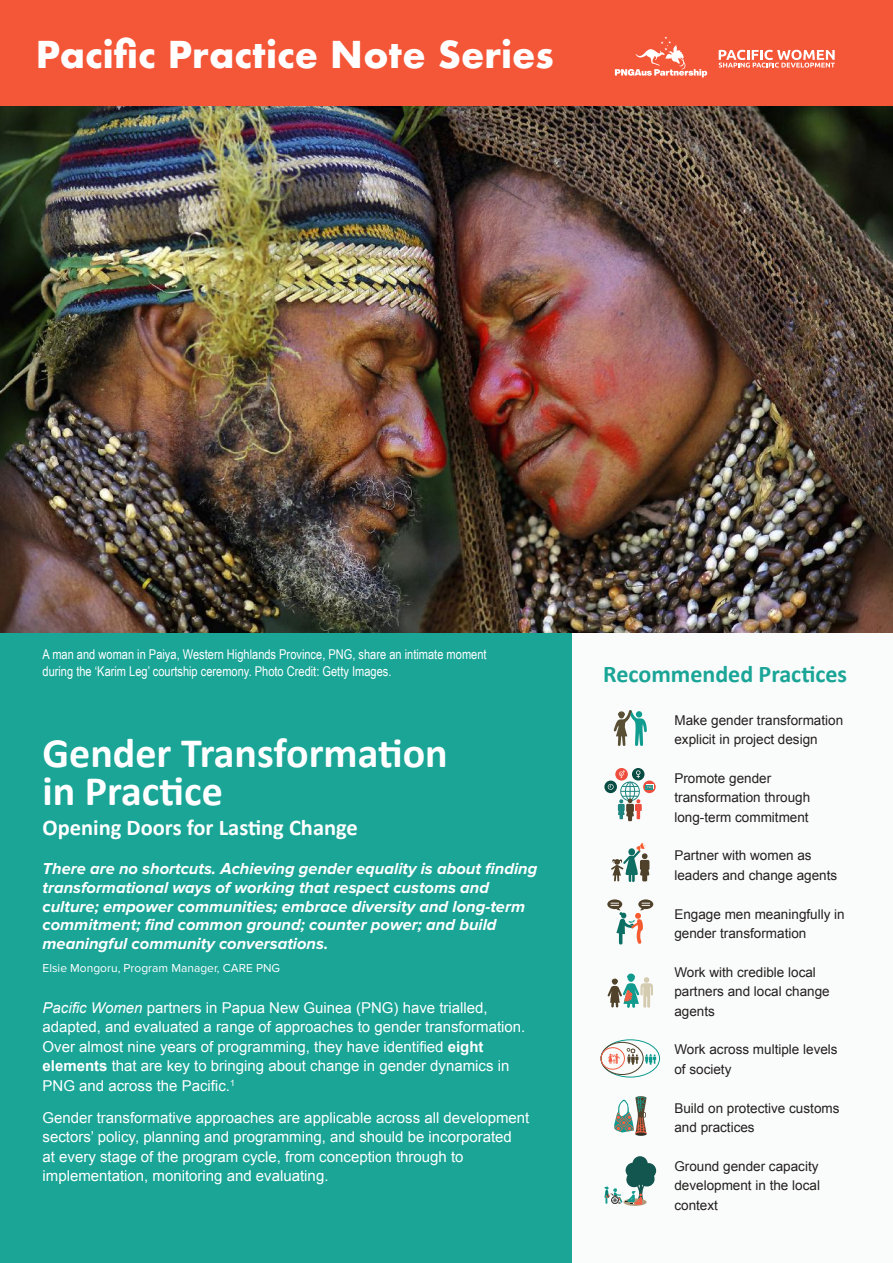
<style>
.page{position:relative;width:893px;height:1263px;background:#fff}
.page>*{position:absolute;margin:0;border:0;box-sizing:border-box;transform-origin:0 0}
.t1{font:700 42px/38px "Calibri";color:#fff}
.t2{font:700 36px "Futura";color:#fff}
.t3{font:700 24px "Calibri";color:#1aa597}
.t4{font:700 22.5px "Calibri";color:#fff}
.t5{font:italic 700 16.5px/18.6px "Proxima Nova";color:#fff}
.t6{font:15px/19.5px "Arial";color:#fff}
.t7{font:13.5px/19.5px "Arial";color:#241f1f}
.t8{font:13.5px/16.5px "Arial Narrow";color:#fff}
.t9{font:12px "Proxima Nova";color:#fff}
.s1{font-style:italic}
.s2{font-weight:700}
</style>
<div class="page">
<div style="left:0;top:70px;width:893px;height:1193px;background:#1aa597"></div>
<div style="left:573px;top:383px;width:320px;height:880px;background:#fafcfc"></div>
<img style="left:0;top:106px;width:893px;height:526px">
<div style="left:0;top:0;width:893px;height:106px;background:#f45638"></div>
<svg style="left:635px;top:1132px;width:11px;height:4px"></svg>
<svg style="left:614px;top:1096px;width:32px;height:38px"></svg>
<svg style="left:607px;top:899px;width:46px;height:45px"></svg>
<svg style="left:614px;top:710px;width:33px;height:36px"></svg>
<svg style="left:611px;top:843px;width:38px;height:39px"></svg>
<svg style="left:608px;top:973px;width:45px;height:35px"></svg>
<div style="left:632px;top:768px;width:12px;height:12px;background:#084b43;border-radius:50%"></div>
<svg style="left:604px;top:780px;width:13px;height:13px"></svg>
<svg style="left:643px;top:780px;width:13px;height:13px"></svg>
<svg style="left:615px;top:768px;width:13px;height:12px"></svg>
<svg style="left:608px;top:770px;width:46px;height:51px"></svg>
<svg style="left:600px;top:1039px;width:60px;height:38px"></svg>
<svg style="left:623px;top:1198px;width:24px;height:8px"></svg>
<svg style="left:604px;top:1156px;width:52px;height:48px"></svg>
<svg style="left:719px;top:50px;width:116px;height:18px"></svg>
<svg style="left:615px;top:36px;width:92px;height:41px"></svg>
<h2 class="t2" style="left:36px;top:29px;width:519px">Pacific Practice Note Series</h2>
<p class="t8" style="left:43px;top:646px;width:446px">A man and woman in Paiya, Western Highlands Province, PNG, share an intimate moment during the ‘Karim Leg’ courtship ceremony. Photo Credit: Getty Images.</p>
<h1 class="t1" style="left:43px;top:733px;width:407px">Gender Transformation in Practice</h1>
<h3 class="t4" style="left:43px;top:811px;width:317px">Opening Doors for Lasting Change</h3>
<p class="t5" style="left:43px;top:860px;width:496px">There are no shortcuts. Achieving gender equality is about finding transformational ways of working that respect customs and culture; empower communities; embrace diversity and long-term commitment; find common ground; counter power; and build meaningful community conversations.</p>
<p class="t9" style="left:43px;top:961px;width:239px">Elsie Mongoru, Program Manager, CARE PNG</p>
<p class="t6" style="left:43px;top:998px;width:484px"><span class="s1">Pacific Women</span> partners in Papua New Guinea (PNG) have trialled, adapted, and evaluated a range of approaches to gender transformation.<br>Over almost nine years of programming, they have identified <span class="s2">eight elements</span> that are key to bringing about change in gender dynamics in PNG and across the Pacific.<sup>1</sup></p>
<p class="t6" style="left:43px;top:1108px;width:488px">Gender transformative approaches are applicable across all development sectors’ policy, planning and programming, and should be incorporated<br>at every stage of the program cycle, from conception through to implementation, monitoring and evaluating.</p>
<h3 class="t3" style="left:603px;top:657px;width:245px">Recommended Practices</h3>
<p class="t7" style="left:674px;top:710px;width:170px">Make gender transformation explicit in project design</p>
<p class="t7" style="left:674px;top:768px;width:137px">Promote gender transformation through long-term commitment</p>
<p class="t7" style="left:674px;top:846px;width:164px">Partner with women as leaders and change agents</p>
<p class="t7" style="left:674px;top:904px;width:172px">Engage men meaningfully in gender transformation</p>
<p class="t7" style="left:674px;top:962px;width:157px">Work with credible local partners and local change agents</p>
<p class="t7" style="left:674px;top:1040px;width:165px">Work across multiple levels of society</p>
<p class="t7" style="left:674px;top:1098px;width:167px">Build on protective customs and practices</p>
<p class="t7" style="left:674px;top:1156px;width:147px;text-align:justify">Ground gender capacity development in the local context</p>
</div>
